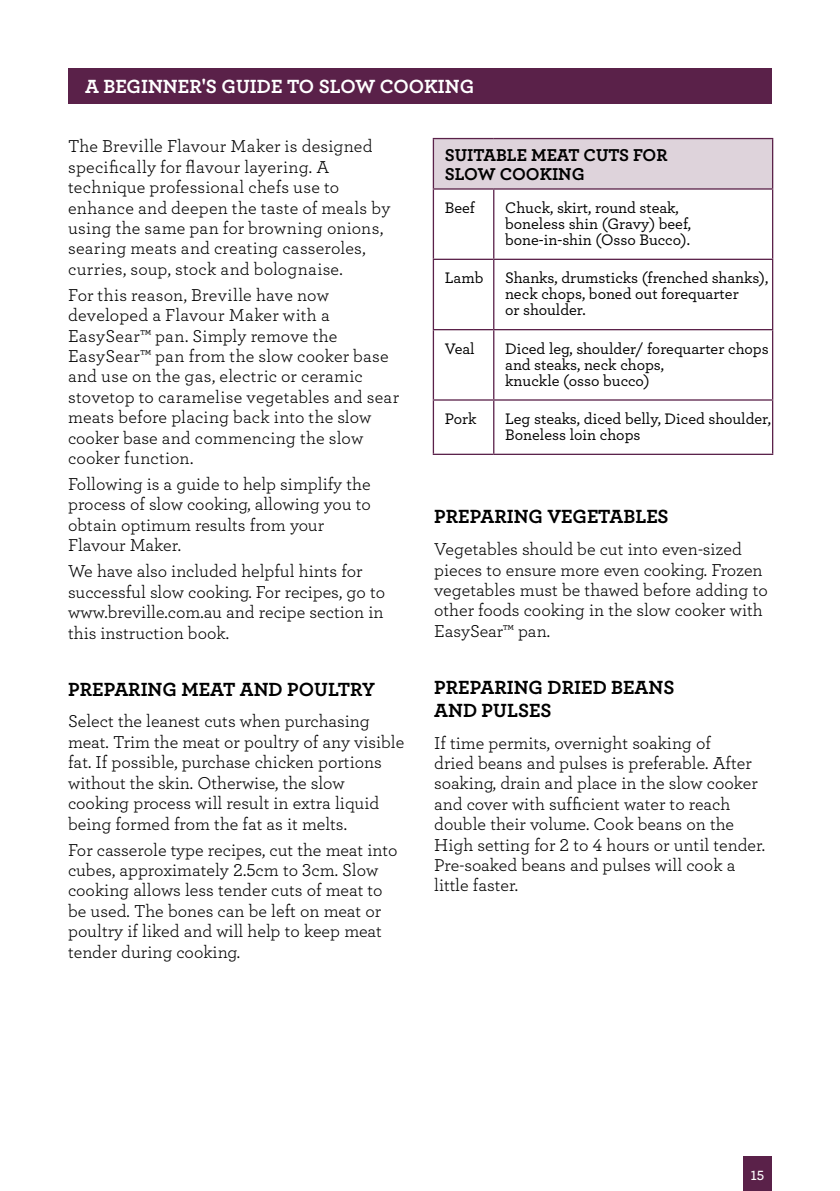
<style>
.page{position:relative;width:840px;height:1191px;background:#fff}
.page>*{position:absolute;margin:0;border:0;box-sizing:border-box;transform-origin:0 0}
.t1{font:20px/23px "Archer Bold LF";color:#000}
.t2{font:20px "Archer Bold LF";color:#fff}
.t3{font:18px/20.4px "Archer Book LF";color:#000}
.t4{font:18px/19px "Archer Bold LF";color:#000}
.t5{font:16px/16px "Archer Medium LF";color:#000}
.t6{font:14px "Archer Semibold LF";color:#fff}
</style>
<div class="page">
<hr style="left:0;top:0;width:1px;height:1191px;background:#5a2149">
<div style="left:743px;top:1157px;width:28px;height:34px;background:#5a2149"></div>
<div style="left:68px;top:68px;width:703px;height:36px;background:#5a2149"></div>
<div style="left:433px;top:139px;width:339px;height:50px;background:#ded3db"></div>
<hr style="left:432px;top:190px;width:2px;height:69px;background:#5a2149">
<hr style="left:493px;top:190px;width:1px;height:69px;background:#5a2149">
<hr style="left:771px;top:190px;width:1px;height:69px;background:#5a2149">
<hr style="left:432px;top:259px;width:61px;height:1px;background:#5a2149">
<hr style="left:432px;top:260px;width:2px;height:69px;background:#5a2149">
<hr style="left:493px;top:259px;width:279px;height:1px;background:#5a2149">
<hr style="left:493px;top:260px;width:1px;height:69px;background:#5a2149">
<hr style="left:771px;top:260px;width:1px;height:69px;background:#5a2149">
<hr style="left:432px;top:329px;width:61px;height:1px;background:#5a2149">
<hr style="left:432px;top:330px;width:2px;height:69px;background:#5a2149">
<hr style="left:493px;top:329px;width:279px;height:1px;background:#5a2149">
<hr style="left:493px;top:330px;width:1px;height:69px;background:#5a2149">
<hr style="left:771px;top:330px;width:1px;height:69px;background:#5a2149">
<hr style="left:432px;top:399px;width:61px;height:2px;background:#5a2149">
<hr style="left:432px;top:401px;width:2px;height:53px;background:#5a2149">
<hr style="left:493px;top:399px;width:279px;height:2px;background:#5a2149">
<hr style="left:493px;top:401px;width:1px;height:53px;background:#5a2149">
<hr style="left:771px;top:401px;width:1px;height:53px;background:#5a2149">
<hr style="left:432px;top:454px;width:61px;height:1px;background:#5a2149">
<hr style="left:493px;top:454px;width:279px;height:1px;background:#5a2149">
<hr style="left:432px;top:138px;width:61px;height:1px;background:#5a2149">
<hr style="left:432px;top:139px;width:2px;height:49px;background:#5a2149">
<hr style="left:493px;top:138px;width:279px;height:1px;background:#5a2149">
<hr style="left:771px;top:139px;width:1px;height:49px;background:#5a2149">
<hr style="left:432px;top:188px;width:61px;height:2px;background:#5a2149">
<hr style="left:493px;top:188px;width:279px;height:2px;background:#5a2149">
<p class="t2" style="left:85px;top:73px;width:390px">A BEGINNER'S GUIDE TO SLOW COOKING</p>
<p class="t3" style="left:68px;top:136px;width:323px">The Breville Flavour Maker is designed specifically for flavour layering. A technique professional chefs use to enhance and deepen the taste of meals by using the same pan for browning onions, searing meats and creating casseroles, curries, soup, stock and bolognaise.</p>
<p class="t3" style="left:68px;top:284px;width:332px">For this reason, Breville have now developed a Flavour Maker with a EasySear™ pan. Simply remove the EasySear™ pan from the slow cooker base and use on the gas, electric or ceramic stovetop to caramelise vegetables and sear meats before placing back into the slow cooker base and commencing the slow cooker function.</p>
<p class="t3" style="left:68px;top:473px;width:304px">Following is a guide to help simplify the process of slow cooking, allowing you to obtain optimum results from your<br>Flavour Maker.</p>
<p class="t3" style="left:68px;top:560px;width:318px">We have also included helpful hints for successful slow cooking. For recipes, go to www.breville.com.au and recipe section in this instruction book.</p>
<p class="t1" style="left:68px;top:677px;width:308px">PREPARING MEAT AND POULTRY</p>
<p class="t3" style="left:68px;top:711px;width:337px">Select the leanest cuts when purchasing meat. Trim the meat or poultry of any visible fat. If possible, purchase chicken portions without the skin. Otherwise, the slow cooking process will result in extra liquid being formed from the fat as it melts.</p>
<p class="t3" style="left:68px;top:839px;width:331px">For casserole type recipes, cut the meat into cubes, approximately 2.5cm to 3cm. Slow cooking allows less tender cuts of meat to be used. The bones can be left on meat or poultry if liked and will help to keep meat tender during cooking.</p>
<p class="t4" style="left:444px;top:145px;width:224px">SUITABLE MEAT CUTS FOR<br>SLOW COOKING</p>
<p class="t5" style="left:444px;top:199px;width:32px">Beef</p>
<p class="t5" style="left:505px;top:199px;width:187px">Chuck, skirt, round steak, boneless shin (Gravy) beef, bone-in-shin (Osso Bucco).</p>
<p class="t5" style="left:444px;top:270px;width:40px">Lamb</p>
<p class="t5" style="left:505px;top:270px;width:264px">Shanks, drumsticks (frenched shanks), neck chops, boned out forequarter<br>or shoulder.</p>
<p class="t5" style="left:444px;top:340px;width:31px">Veal</p>
<p class="t5" style="left:505px;top:340px;width:265px">Diced leg, shoulder/ forequarter chops and steaks, neck chops,<br>knuckle (osso bucco)</p>
<p class="t5" style="left:444px;top:410px;width:33px">Pork</p>
<p class="t5" style="left:505px;top:410px;width:267px">Leg steaks, diced belly, Diced shoulder,<br>Boneless loin chops</p>
<p class="t1" style="left:434px;top:504px;width:236px">PREPARING VEGETABLES</p>
<p class="t3" style="left:434px;top:538px;width:335px">Vegetables should be cut into even-sized pieces to ensure more even cooking. Frozen vegetables must be thawed before adding to other foods cooking in the slow cooker with EasySear™ pan.</p>
<p class="t1" style="left:434px;top:675px;width:242px">PREPARING DRIED BEANS<br>AND PULSES</p>
<p class="t3" style="left:434px;top:732px;width:332px">If time permits, overnight soaking of<br>dried beans and pulses is preferable. After soaking, drain and place in the slow cooker and cover with sufficient water to reach double their volume. Cook beans on the High setting for 2 to 4 hours or until tender.<br>Pre-soaked beans and pulses will cook a little faster.</p>
<p class="t6" style="left:750px;top:1166px;width:15px">15</p>
</div>
